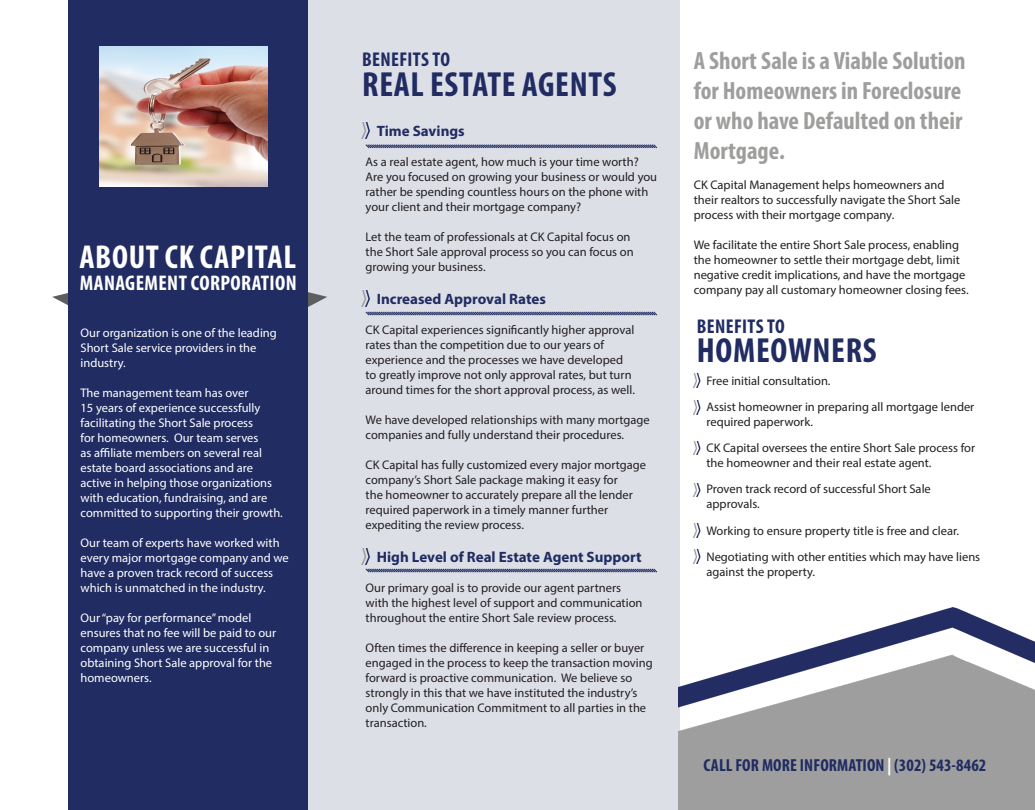
<style>
.page{position:relative;width:1035px;height:810px;background:#fff}
.page>*{position:absolute;margin:0;border:0;box-sizing:border-box;transform-origin:0 0}
.t1{font:700 condensed 35px "Myriad Pro";letter-spacing:.02em;color:#202c62}
.t2{font:700 condensed 33.25px "Myriad Pro";letter-spacing:.02em;color:#fff}
.t3{font:700 condensed 25px/30px "Myriad Pro";color:#9e9e9d}
.t4{font:700 condensed 21.25px "Myriad Pro";letter-spacing:.02em;color:#fff}
.t5{font:700 condensed 20px "Myriad Pro";letter-spacing:.02em;color:#202c62}
.t6{font:700 condensed 17.5px "Myriad Pro";letter-spacing:.005em;color:#202c62}
.sub_heads{font:700 15px "Myriad Pro";color:#202c62}
.body{font:12.5px/15px "Myriad Pro";color:#231f20}
.body-2{font:12.5px/15px "Myriad Pro";color:#fff}
.bullets{font:12.5px/15px "Myriad Pro";color:#231f20}
.s1{color:#fff}
</style>
<div class="page">
<div style="left:298px;top:0;width:381px;height:810px;background:#dddfe7"></div>
<svg style="left:52px;top:293px;width:16px;height:12px"></svg>
<svg style="left:308px;top:292px;width:19px;height:15px"></svg>
<div style="left:68px;top:0;width:240px;height:810px;background:#202c62"></div>
<svg style="left:365px;top:144px;width:293px;height:5px"></svg>
<svg style="left:365px;top:311px;width:293px;height:5px"></svg>
<svg style="left:365px;top:568px;width:293px;height:5px"></svg>
<svg style="left:693px;top:374px;width:8px;height:13px"></svg>
<img style="left:693px;top:400px;width:8px;height:14px">
<img style="left:693px;top:441px;width:8px;height:14px">
<img style="left:693px;top:483px;width:8px;height:14px">
<img style="left:693px;top:524px;width:8px;height:14px">
<svg style="left:693px;top:550px;width:8px;height:13px"></svg>
<img style="left:361px;top:122px;width:9px;height:17px">
<img style="left:361px;top:290px;width:9px;height:16px">
<img style="left:361px;top:549px;width:9px;height:16px">
<img style="left:679px;top:608px;width:356px;height:202px">
<img style="left:99px;top:46px;width:168px;height:140px">
<p class="t2" style="left:79px;top:236px;width:218px">ABOUT CK CAPITAL</p>
<p class="t4" style="left:80px;top:270px;width:219px">MANAGEMENT CORPORATION</p>
<p class="body-2" style="left:81px;top:325px;width:198px">Our organization is one of the leading<br>Short Sale service providers in the industry.</p>
<p class="body-2" style="left:81px;top:385px;width:204px">The management team has over<br>15 years of experience successfully facilitating the Short Sale process<br>for homeowners. Our team serves<br>as affiliate members on several real estate board associations and are active in helping those organizations with education, fundraising, and are committed to supporting their growth.</p>
<p class="body-2" style="left:81px;top:535px;width:210px">Our team of experts have worked with every major mortgage company and we have a proven track record of success which is unmatched in the industry.</p>
<p class="body-2" style="left:81px;top:610px;width:197px">Our “pay for performance” model ensures that no fee will be paid to our company unless we are successful in obtaining Short Sale approval for the homeowners.</p>
<p class="t5" style="left:362px;top:46px;width:89px">BENEFITS TO</p>
<p class="t1" style="left:362px;top:63px;width:256px">REAL ESTATE AGENTS</p>
<p class="sub_heads" style="left:377px;top:121px;width:89px">Time Savings</p>
<p class="body" style="left:366px;top:154px;width:293px">As a real estate agent, how much is your time worth?<br>Are you focused on growing your business or would you rather be spending countless hours on the phone with your client and their mortgage company?</p>
<p class="body" style="left:366px;top:229px;width:270px">Let the team of professionals at CK Capital focus on the Short Sale approval process so you can focus on growing your business.</p>
<p class="sub_heads" style="left:377px;top:289px;width:171px">Increased Approval Rates</p>
<p class="body" style="left:366px;top:322px;width:271px">CK Capital experiences significantly higher approval rates than the competition due to our years of experience and the processes we have developed to greatly improve not only approval rates, but turn around times for the short approval process, as well.</p>
<p class="body" style="left:366px;top:412px;width:286px">We have developed relationships with many mortgage companies and fully understand their procedures.</p>
<p class="body" style="left:366px;top:457px;width:282px">CK Capital has fully customized every major mortgage company’s Short Sale package making it easy for<br>the homeowner to accurately prepare all the lender required paperwork in a timely manner further expediting the review process.</p>
<p class="sub_heads" style="left:377px;top:547px;width:266px">High Level of Real Estate Agent Support</p>
<p class="body" style="left:366px;top:580px;width:278px">Our primary goal is to provide our agent partners with the highest level of support and communication throughout the entire Short Sale review process.</p>
<p class="body" style="left:366px;top:640px;width:289px">Often times the difference in keeping a seller or buyer engaged in the process to keep the transaction moving forward is proactive communication. We believe so strongly in this that we have instituted the industry’s only Communication Commitment to all parties in the transaction.</p>
<p class="t3" style="left:694px;top:45px;width:273px">A Short Sale is a Viable Solution for Homeowners in Foreclosure or who have Defaulted on their<br>Mortgage.</p>
<p class="body" style="left:694px;top:177px;width:268px">CK Capital Management helps homeowners and their realtors to successfully navigate the Short Sale process with their mortgage company.</p>
<p class="body" style="left:694px;top:237px;width:276px">We facilitate the entire Short Sale process, enabling the homeowner to settle their mortgage debt, limit negative credit implications, and have the mortgage company pay all customary homeowner closing fees.</p>
<p class="t5" style="left:697px;top:314px;width:89px">BENEFITS TO</p>
<p class="t1" style="left:697px;top:328px;width:181px">HOMEOWNERS</p>
<p class="bullets" style="left:706px;top:373px;width:126px">Free initial consultation.</p>
<p class="bullets" style="left:706px;top:399px;width:269px">Assist homeowner in preparing all mortgage lender required paperwork.</p>
<p class="bullets" style="left:706px;top:440px;width:270px">CK Capital oversees the entire Short Sale process for the homeowner and their real estate agent.</p>
<p class="bullets" style="left:706px;top:482px;width:226px">Proven track record of successful Short Sale approvals.</p>
<p class="bullets" style="left:706px;top:523px;width:254px">Working to ensure property title is free and clear.</p>
<p class="bullets" style="left:706px;top:549px;width:275px">Negotiating with other entities which may have liens against the property.</p>
<p class="t6" style="left:704px;top:754px;width:284px">CALL FOR MORE INFORMATION <span class="s1">|</span> (302) 543-8462</p>
</div>
